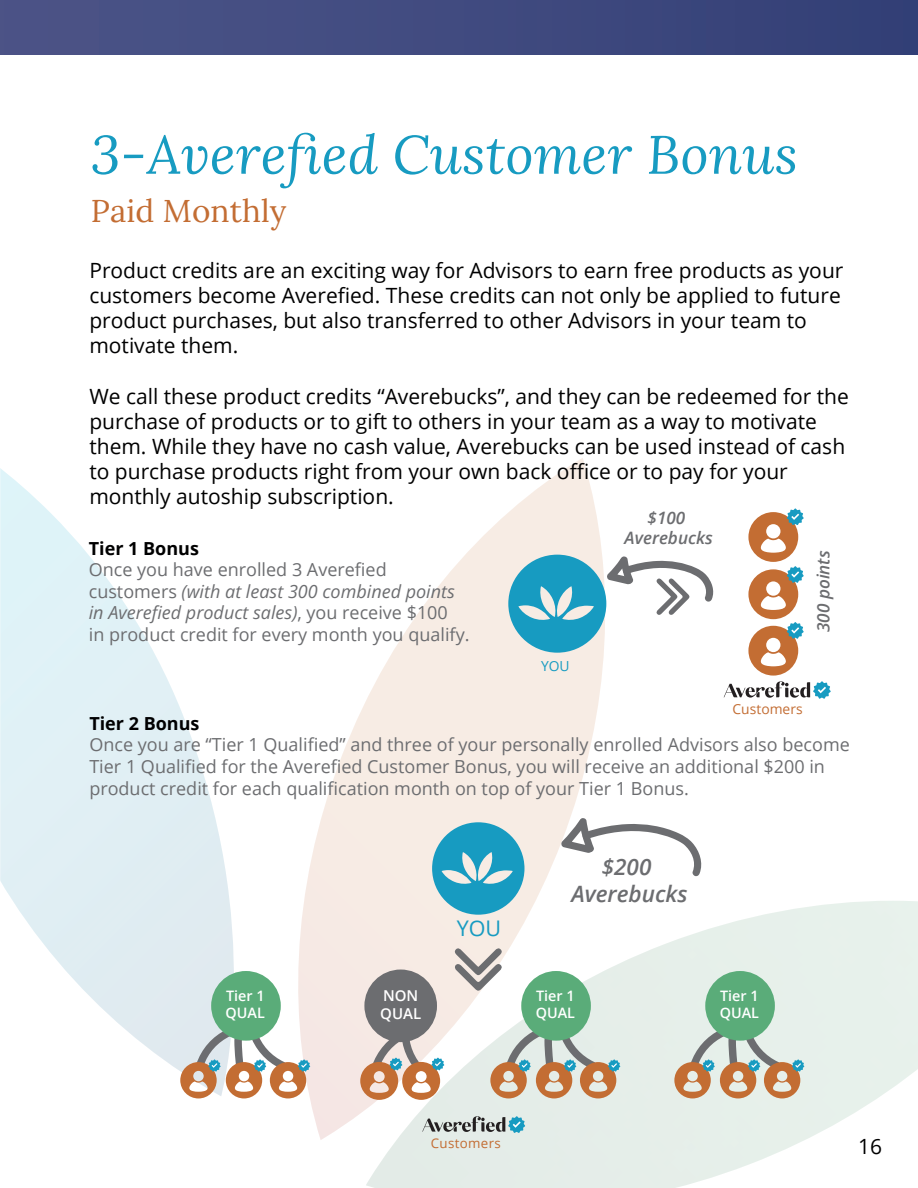
<style>
.page{position:relative;width:918px;height:1188px;background:#fff}
.page>*{position:absolute;margin:0;border:0;box-sizing:border-box;transform-origin:0 0}
.t1{font:italic 54px "Lora";letter-spacing:.005em;color:#179bc1}
.t2{font:31.5px "Lora";letter-spacing:.005em;color:#c36d33}
.t3{font:italic 600 22.5px/26.2px "Open Sans";color:#6c6d70;text-align:center}
.t4{font:21.6px "Open Sans";color:#179bc1}
.t5{font:21px/25.2px "Open Sans";color:#000001}
.t6{font:18px/21.6px "Open Sans";color:#6c6d70}
.t7{font:700 18px "Open Sans";color:#000001}
.t8{font:italic 600 17.1px/20px "Open Sans";color:#6c6d70;text-align:center}
.t9{font:600 15px/17.5px "Open Sans";color:#fff}
.t10{font:600 14.4px/16.8px "Open Sans";color:#fff}
.t11{font:13.8px "Open Sans";color:#c36d33}
.t12{font:13.8px "Open Sans";color:#179bc1}
.t13{font:13.35px "Open Sans";letter-spacing:.025em;color:#c36d33}
.s1{font-style:italic}
</style>
<div class="page">
<svg style="left:1px;top:469px;width:266px;height:602px"></svg>
<svg style="left:286px;top:458px;width:318px;height:682px"></svg>
<img style="left:366px;top:901px;width:552px;height:287px">
<svg style="left:0;top:468px;width:1px;height:413px"></svg>
<svg style="left:724px;top:508px;width:107px;height:191px"></svg>
<svg style="left:508px;top:555px;width:206px;height:98px"></svg>
<svg style="left:432px;top:822px;width:92px;height:93px;background:#5fb5cc"></svg>
<svg style="left:422px;top:1116px;width:103px;height:17px;background:#9fb1b2"></svg>
<svg style="left:360px;top:1020px;width:84px;height:80px;background:#d5bba8"></svg>
<div style="left:364px;top:970px;width:73px;height:72px;background:#6c6d70;border-radius:50%"></div>
<svg style="left:454px;top:947px;width:49px;height:44px;background:#c3bdbb"></svg>
<svg style="left:561px;top:818px;width:141px;height:59px"></svg>
<div style="left:211px;top:971px;width:70px;height:70px;background:#5aac79;border-radius:50%"></div>
<svg style="left:180px;top:1022px;width:130px;height:76px"></svg>
<div style="left:521px;top:971px;width:70px;height:70px;background:#5aac79;border-radius:50%"></div>
<svg style="left:490px;top:1022px;width:130px;height:76px;background:#c3beaa"></svg>
<div style="left:705px;top:971px;width:70px;height:70px;background:#5aac79;border-radius:50%"></div>
<svg style="left:674px;top:1022px;width:130px;height:76px;background:#c3beaa"></svg>
<div style="left:0;top:0;width:918px;height:55px;background:linear-gradient(to right,#4d5488,#334077)"></div>
<h1 class="t1" style="left:91px;top:117px;width:708px">3-Averefied Customer Bonus</h1>
<h2 class="t2" style="left:91px;top:187px;width:197px">Paid Monthly</h2>
<p class="t5" style="left:89px;top:257px;width:756px">Product credits are an exciting way for Advisors to earn free products as your customers become Averefied. These credits can not only be applied to future product purchases, but also transferred to other Advisors in your team to motivate them.</p>
<p class="t5" style="left:89px;top:383px;width:761px">We call these product credits “Averebucks”, and they can be redeemed for the purchase of products or to gift to others in your team as a way to motivate them. While they have no cash value, Averebucks can be used instead of cash to purchase products right from your own back office or to pay for your monthly autoship subscription.</p>
<p class="t8" style="left:625px;top:508px;width:90px">$100<br>Averebucks</p>
<p class="t8" style="left:813px;top:632px;width:83px;rotate:-90deg">300 points</p>
<p class="t12" style="left:541px;top:657px;width:30px">YOU</p>
<p class="t11" style="left:733px;top:700px;width:72px">Customers</p>
<p class="t7" style="left:89px;top:535px;width:112px">Tier 1 Bonus</p>
<p class="t6" style="left:89px;top:558px;width:382px">Once you have enrolled 3 Averefied customers <span class="s1">(with at least 300 combined points in Averefied product sales)</span>, you receive $100<br>in product credit for every month you qualify.</p>
<p class="t7" style="left:89px;top:711px;width:112px">Tier 2 Bonus</p>
<p class="t6" style="left:89px;top:734px;width:762px">Once you are “Tier 1 Qualified” and three of your personally enrolled Advisors also become<br>Tier 1 Qualified for the Averefied Customer Bonus, you will receive an additional $200 in product credit for each qualification month on top of your Tier 1 Bonus.</p>
<p class="t4" style="left:457px;top:913px;width:46px">YOU</p>
<p class="t3" style="left:571px;top:853px;width:118px">$200<br>Averebucks</p>
<p class="t9" style="left:380px;top:987px;width:42px">NON<br>QUAL</p>
<p class="t10" style="left:226px;top:988px;width:41px">Tier 1<br>QUAL</p>
<p class="t10" style="left:536px;top:988px;width:41px">Tier 1<br>QUAL</p>
<p class="t10" style="left:720px;top:988px;width:41px">Tier 1<br>QUAL</p>
<p class="t13" style="left:431px;top:1134px;width:71px">Customers</p>
<p class="t5" style="left:858px;top:1133px;width:26px">16</p>
</div>
